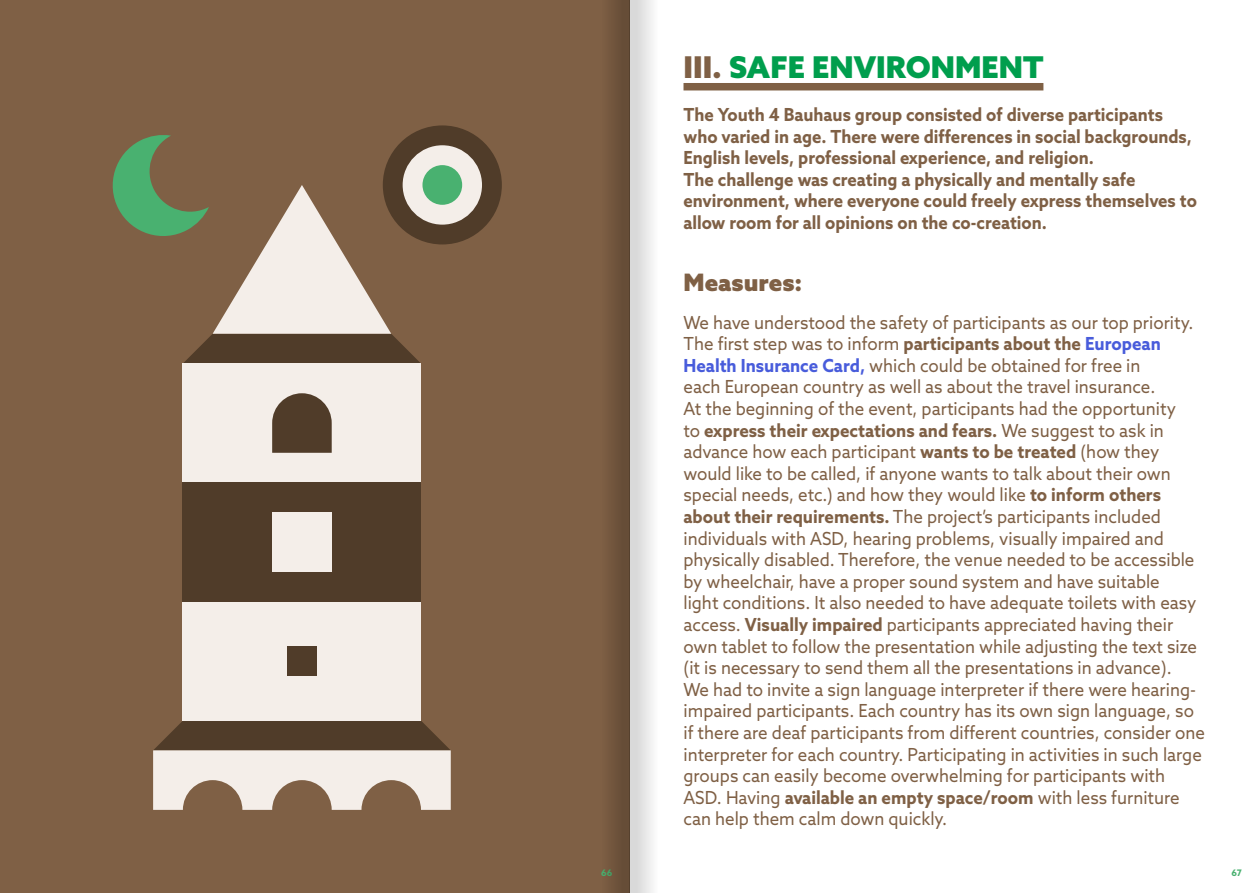
<style>
.page{position:relative;width:1259px;height:893px;background:#fff}
.page>*{position:absolute;margin:0;border:0;box-sizing:border-box;transform-origin:0 0}
.t1{font:900 30px "Azo Sans";color:#009e4d}
.t2{font:900 24px "Azo Sans";color:#7f6045}
.t3{font:18px/21.6px "Azo Sans";color:#7f6045;scale:.94 1}
.t4{font:700 18px/21.6px "Azo Sans";color:#7f6045;scale:.93 1}
.t5{font:700 9px "Azo Sans";color:#49b170}
.s1{color:#7f6045}
.s2{font-weight:700}
.s3{font-weight:700;color:#485cdb}
</style>
<div class="page">
<div style="left:0;top:0;width:629px;height:893px;background:#7f6045"></div>
<svg style="left:153px;top:721px;width:298px;height:89px"></svg>
<div style="left:183px;top:363px;width:238px;height:119px;background:#f4eee9"></div>
<div style="left:183px;top:602px;width:238px;height:119px;background:#f4eee9"></div>
<div style="left:183px;top:482px;width:238px;height:120px;background:#503c29"></div>
<svg style="left:272px;top:393px;width:60px;height:60px;background:#645140"></svg>
<div style="left:287px;top:646px;width:30px;height:30px;background:#503c29"></div>
<div style="left:272px;top:512px;width:60px;height:60px;background:#f4eee9"></div>
<div style="left:383px;top:125px;width:119px;height:119px;background:#503c29;border-radius:50%"></div>
<div style="left:403px;top:145px;width:79px;height:80px;background:#f4eee9;border-radius:50%"></div>
<div style="left:422px;top:165px;width:40px;height:40px;background:#49b170;border-radius:50%"></div>
<svg style="left:112px;top:134px;width:309px;height:229px"></svg>
<div style="left:683px;top:83px;width:360px;height:7px;background:#7f6045"></div>
<div style="left:572px;top:0;width:57px;height:893px;background:linear-gradient(to right,#876649,#694f39)"></div>
<div style="left:629px;top:0;width:58px;height:893px;background:linear-gradient(to right,#dcdcdc,#fff)"></div>
<h1 class="t1" style="left:683px;top:47px;width:361px"><span class="s1">III.</span> SAFE ENVIRONMENT</h1>
<p class="t4" style="left:683px;top:103px;width:553px">The Youth 4 Bauhaus group consisted of diverse participants who varied in age. There were differences in social backgrounds, English levels, professional experience, and religion.<br>The challenge was creating a physically and mentally safe environment, where everyone could freely express themselves to allow room for all opinions on the co-creation.</p>
<h2 class="t2" style="left:683px;top:267px;width:120px">Measures:</h2>
<p class="t3" style="left:683px;top:311px;width:556px">We have understood the safety of participants as our top priority.<br>The first step was to inform <span class="s2">participants about the</span> <span class="s3">European Health Insurance Card,</span> which could be obtained for free in<br>each European country as well as about the travel insurance.<br>At the beginning of the event, participants had the opportunity<br>to <span class="s2">express their expectations and fears.</span> We suggest to ask in advance how each participant <span class="s2">wants to be treated</span> (how they would like to be called, if anyone wants to talk about their own special needs, etc.) and how they would like <span class="s2">to inform others about their requirements.</span> The project’s participants included individuals with ASD, hearing problems, visually impaired and physically disabled. Therefore, the venue needed to be accessible by wheelchair, have a proper sound system and have suitable<br>light conditions. It also needed to have adequate toilets with easy access. <span class="s2">Visually impaired</span> participants appreciated having their own tablet to follow the presentation while adjusting the text size (it is necessary to send them all the presentations in advance).<br>We had to invite a sign language interpreter if there were hearing&shy;impaired participants. Each country has its own sign language, so if there are deaf participants from different countries, consider one interpreter for each country. Participating in activities in such large groups can easily become overwhelming for participants with ASD. Having <span class="s2">available an empty space/room</span> with less furniture can help them calm down quickly.</p>
<p class="t5" style="left:601px;top:867px;width:13px">66</p>
<p class="t5" style="left:1231px;top:867px;width:12px">67</p>
</div>
